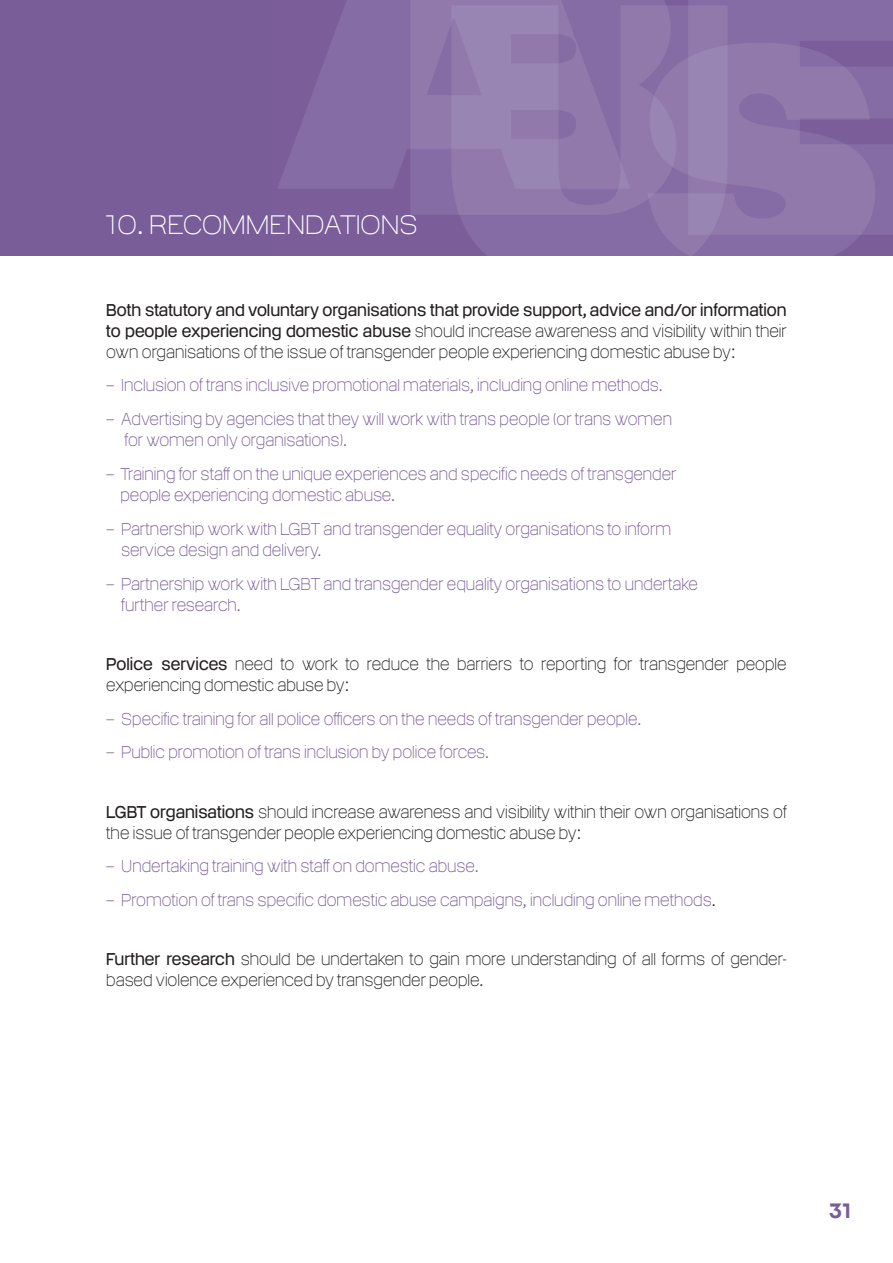
<style>
.page{position:relative;width:893px;height:1263px;background:#fff}
.page>*{position:absolute;margin:0;border:0;box-sizing:border-box;transform-origin:0 0}
.t1{font:100 27px "Colin Samuels";color:#fff;scale:.85 1}
.t2{font:21px "Colin Samuels";color:#795d99;scale:.8 1}
.t3{font:100 17.25px/21px "Colin Samuels";color:#795d99;scale:.8 1}
.t4{font:100 17.25px/21px "Colin Samuels";color:#231f20;scale:.8 1}
.s1{font-weight:300}
.s2{color:#231f20}
</style>
<div class="page">
<div style="left:0;top:0;width:893px;height:255px;background:#795d99"></div>
<img style="left:278px;top:0;width:615px;height:255px">
<h1 class="t1" style="left:106px;top:210px;width:73px">10. Recommendations</h1>
<p class="t4" style="left:106px;top:299px;width:852px;text-align:justify"><span class="s1">Both statutory and voluntary organisations that provide support, advice and/or information to people experiencing domestic abuse</span> should increase awareness and visibility within their own organisations of the issue of transgender people experiencing domestic abuse by:</p>
<p class="t3" style="left:106px;top:375px;width:697px">– Inclusion of trans inclusive promotional materials, including online methods.</p>
<p class="t3" style="left:125px;top:409px;width:686px;text-indent:-18px">– Advertising by agencies that they will work with trans people (or trans women for women only organisations).</p>
<p class="t3" style="left:120px;top:463px;width:696px;text-indent:-14px">– Training for staff on the unique experiences and specific needs of transgender people experiencing domestic abuse.</p>
<p class="t3" style="left:121px;top:518px;width:689px;text-indent:-15px">– Partnership work with LGBT and transgender equality organisations to inform service design and delivery.</p>
<p class="t3" style="left:121px;top:573px;width:722px;text-indent:-15px">– Partnership work with LGBT and transgender equality organisations to undertake further research.</p>
<p class="t4" style="left:106px;top:653px;width:852px"><span class="s1">Police services</span> need to work to reduce the barriers to reporting for transgender people experiencing domestic abuse by:</p>
<p class="t3" style="left:106px;top:708px;width:670px">– Specific training for all police officers on the needs of transgender people.</p>
<p class="t3" style="left:106px;top:742px;width:480px">– Public promotion of trans inclusion by police forces.</p>
<p class="t4" style="left:106px;top:801px;width:852px"><span class="s1">LGBT organisations</span> should increase awareness and visibility within their own organisations of the issue of transgender people experiencing domestic abuse by:</p>
<p class="t3" style="left:106px;top:856px;width:467px">– Undertaking training with staff on domestic abuse.</p>
<p class="t3" style="left:106px;top:889px;width:763px">– Promotion of trans specific domestic abuse campaigns, including online methods<span class="s2">.</span></p>
<p class="t4" style="left:106px;top:949px;width:852px"><span class="s1">Further research</span> should be undertaken to gain more understanding of all forms of gender&shy;based violence experienced by transgender people.</p>
<p class="t2" style="left:829px;top:1199px;width:29px">31</p>
</div>
